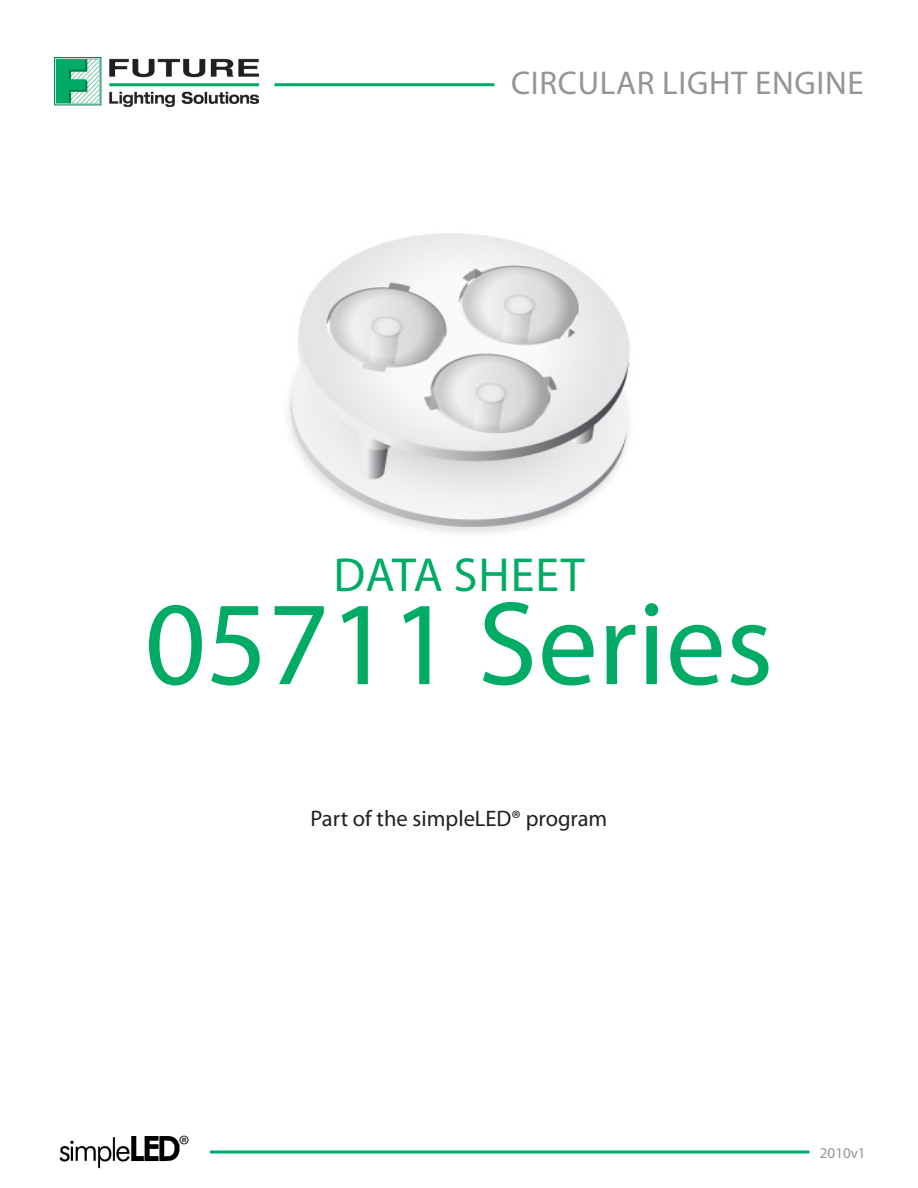
<style>
.page{position:relative;width:918px;height:1188px;background:#fff}
.page>*{position:absolute;margin:0;border:0;box-sizing:border-box;transform-origin:0 0}
.t1{font:120px "Myriad Pro";color:#00ab66}
.t2{font:48px "Myriad Pro";letter-spacing:.02em;color:#00ab66}
.t3{font:33px "Myriad Pro";letter-spacing:.02em;color:#939598}
.Main_Header{font:27px "Myriad Pro";color:#231f20}
.Body{font:22.5px "Myriad Pro";color:#231f20}
.t4{font:15px "Myriad Pro";color:#939598}
</style>
<div class="page">
<hr style="left:274px;top:83px;width:220px;height:3px;background:#00ab66">
<svg style="left:210px;top:1150px;width:599px;height:4px;background:#3fbf8c"></svg>
<img style="left:54px;top:57px;width:204px;height:49px">
<img style="left:59px;top:1136px;width:121px;height:33px">
<img style="left:288px;top:233px;width:342px;height:301px">
<p class="t3" style="left:511px;top:63px;width:354px">Circular light engine</p>
<p class="t2" style="left:333px;top:545px;width:253px">Data Sheet</p>
<p class="t1" style="left:145px;top:570px;width:630px">05711 Series</p>
<p class="Main_Header" style="left:178px;top:1129px;width:13px">®</p>
<p class="Body" style="left:311px;top:805px;width:298px">Part of the simpleLED® program</p>
<p class="t4" style="left:820px;top:1144px;width:47px">2010v1</p>
</div>
